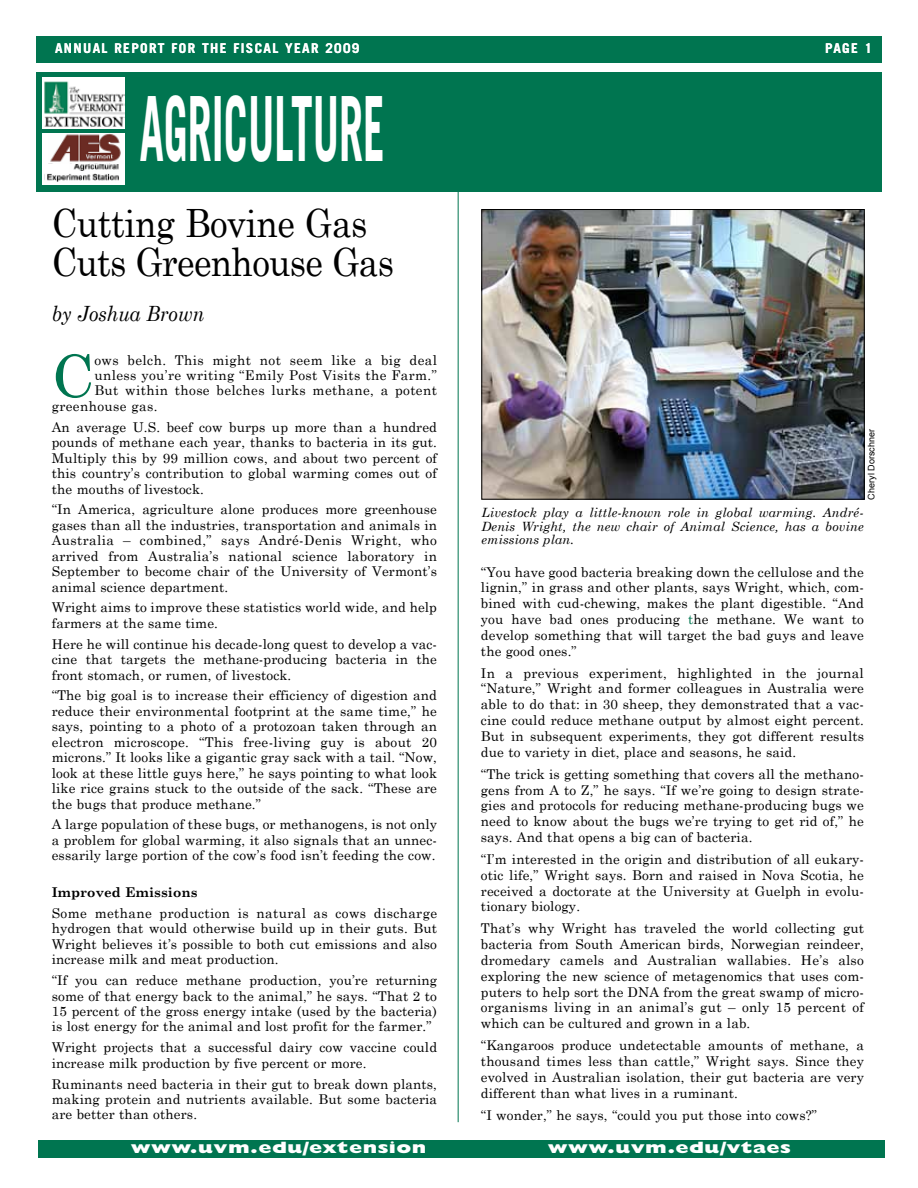
<style>
.page{position:relative;width:918px;height:1188px;background:#fff}
.page>*{position:absolute;margin:0;border:0;box-sizing:border-box;transform-origin:0 0}
.t1{font:700 90px "Trade Gothic";letter-spacing:.055em;color:#fff;scale:.48 1}
.t2{font:58.35px "Century Schoolbook";color:#007550}
.t3{font:39px/39px "Century Schoolbook";letter-spacing:-.02em;color:#000;scale:.9 1}
.t4{font:italic 21px "Century Schoolbook";color:#000;scale:.9 1}
.t5{font:800 16.5px "Gill Sans";letter-spacing:.02em;color:#fff;scale:1.3 1}
.t6{font:13.5px/15.5px "Century Schoolbook";letter-spacing:.01em;color:#000;text-align:justify}
.t7{font:13.5px "Century Schoolbook";letter-spacing:.03em;color:#000}
.t8{font:700 13.5px "Trade Gothic";letter-spacing:.1em;color:#fff}
.t9{font:700 13.5px "Century Schoolbook";letter-spacing:.01em;color:#000}
.t10{font:italic 12.75px/13.5px "Century Schoolbook";letter-spacing:.01em;color:#000;text-align:justify}
.t11{font:9px "Arial";color:#000}
.s1{color:#007550}
</style>
<div class="page">
<div style="left:38px;top:1140px;width:846px;height:18px;background:#007550"></div>
<div style="left:36px;top:36px;width:846px;height:27px;background:#007550"></div>
<hr style="left:458px;top:81px;width:1px;height:1041px;background:#007550">
<img style="left:484px;top:211px;width:379px;height:286px">
<div style="left:482px;top:209px;width:383px;height:290px;border:1px solid #000"></div>
<div style="left:36px;top:72px;width:846px;height:120px;background:#007550"></div>
<div style="left:42px;top:78px;width:83px;height:51px;background:#fff"></div>
<img style="left:44px;top:81px;width:81px;height:46px">
<div style="left:42px;top:133px;width:83px;height:51px;background:#fff"></div>
<img style="left:70px;top:163px;width:49px;height:8px">
<img style="left:47px;top:174px;width:72px;height:8px">
<img style="left:50px;top:133px;width:71px;height:29px">
<p class="t8" style="left:55px;top:40px;width:19px">A NNNU</p>
<p class="t8" style="left:93px;top:40px;width:40px">AL REPO</p>
<p class="t8" style="left:149px;top:40px;width:77px">RT FOR THE</p>
<p class="t8" style="left:233px;top:40px;width:128px">FISCAL YEAR 2009</p>
<p class="t8" style="left:825px;top:40px;width:49px">PAGE 1</p>
<h1 class="t1" style="left:140px;top:74px;width:512px">AGRIC ULTURE</h1>
<h3 class="t3" style="left:52px;top:203px;width:382px">Cutting Bovine Gas<br>Cuts Greenhouse Gas</h3>
<h3 class="t4" style="left:52px;top:301px;width:171px">by Joshua Brown</h3>
<h2 class="t2" style="left:52px;top:339px;width:44px">C</h2>
<p class="t7" style="left:94px;top:351px;width:344px">ows belch. This might not seem like a big deal</p>
<p class="t7" style="left:94px;top:367px;width:344px">unless you’re writing “Emily Post Visits the Farm.”</p>
<p class="t7" style="left:94px;top:382px;width:344px">But within those belches lurks methane, a potent</p>
<p class="t7" style="left:52px;top:398px;width:107px">greenhouse gas.</p>
<p class="t6" style="left:52px;top:419px;width:387px">An average U.S. beef cow burps up more than a hundred pounds of methane each year, thanks to bacteria in its gut.<br>Multiply this by 99 million cows, and about two percent of this country’s contribution to global warming comes out of the mouths of livestock.</p>
<p class="t6" style="left:52px;top:501px;width:387px">“In America, agriculture alone produces more greenhouse gases than all the industries, transportation and animals in Australia – combined,” says André-Denis Wright, who arrived from Australia’s national science laboratory in September to become chair of the University of Vermont’s animal science department.</p>
<p class="t6" style="left:52px;top:600px;width:387px">Wright aims to improve these statistics world wide, and help farmers at the same time.</p>
<p class="t6" style="left:52px;top:636px;width:387px">Here he will continue his decade-long quest to develop a vac&shy;cine that targets the methane-producing bacteria in the front stomach, or rumen, of livestock.</p>
<p class="t6" style="left:52px;top:688px;width:387px">“The big goal is to increase their efficiency of digestion and reduce their environmental footprint at the same time,” he says, pointing to a photo of a protozoan taken through an electron microscope. “This free-living guy is about 20 microns.” It looks like a gigantic gray sack with a tail. “Now, look at these little guys here,” he says pointing to what look like rice grains stuck to the outside of the sack. “These are the bugs that produce methane.”</p>
<p class="t6" style="left:52px;top:816px;width:387px">A large population of these bugs, or methanogens, is not only a problem for global warming, it also signals that an unnec&shy;essarily large portion of the cow’s food isn’t feeding the cow.</p>
<p class="t9" style="left:52px;top:884px;width:147px">Improved Emissions</p>
<p class="t6" style="left:52px;top:905px;width:387px">Some methane production is natural as cows discharge hydrogen that would otherwise build up in their guts. But Wright believes it’s possible to both cut emissions and also increase milk and meat production.</p>
<p class="t6" style="left:52px;top:972px;width:387px">“If you can reduce methane production, you’re returning some of that energy back to the animal,” he says. “That 2 to 15 percent of the gross energy intake (used by the bacteria) is lost energy for the animal and lost profit for the farmer.”</p>
<p class="t6" style="left:52px;top:1039px;width:387px">Wright projects that a successful dairy cow vaccine could increase milk production by five percent or more.</p>
<p class="t6" style="left:52px;top:1076px;width:387px">Ruminants need bacteria in their gut to break down plants, making protein and nutrients available. But some bacteria are better than others.</p>
<p class="t11" style="left:865px;top:500px;width:72px;rotate:-90deg">Cheryl Dorschner</p>
<p class="t10" style="left:482px;top:506px;width:384px">Livestock play a little-known role in global warming. André-Denis Wright, the new chair of Animal Science, has a bovine emissions plan.</p>
<p class="t6" style="left:481px;top:564px;width:385px">“You have good bacteria breaking down the cellulose and the lignin,” in grass and other plants, says Wright, which, com&shy;bined with cud-chewing, makes the plant digestible. “And you have bad ones producing <span class="s1">t</span>he methane. We want to develop something that will target the bad guys and leave the good ones.”</p>
<p class="t6" style="left:481px;top:665px;width:385px">In a previous experiment, highlighted in the journal “Nature,” Wright and former colleagues in Australia were able to do that: in 30 sheep, they demonstrated that a vac&shy;cine could reduce methane output by almost eight percent.<br>But in subsequent experiments, they got different results due to variety in diet, place and seasons, he said.</p>
<p class="t6" style="left:481px;top:766px;width:385px">“The trick is getting something that covers all the methano&shy;gens from A to Z,” he says. “If we’re going to design strate&shy;gies and protocols for reducing methane-producing bugs we need to know about the bugs we’re trying to get rid of,” he says. And that opens a big can of bacteria.</p>
<p class="t6" style="left:481px;top:851px;width:385px">“I’m interested in the origin and distribution of all eukary&shy;otic life,” Wright says. Born and raised in Nova Scotia, he received a doctorate at the University at Guelph in evolu&shy;tionary biology.</p>
<p class="t6" style="left:481px;top:920px;width:385px">That’s why Wright has traveled the world collecting gut bacteria from South American birds, Norwegian reindeer, dromedary camels and Australian wallabies. He’s also exploring the new science of metagenomics that uses com&shy;puters to help sort the DNA from the great swamp of micro&shy;organisms living in an animal’s gut – only 15 percent of which can be cultured and grown in a lab.</p>
<p class="t6" style="left:481px;top:1037px;width:385px">“Kangaroos produce undetectable amounts of methane, a thousand times less than cattle,” Wright says. Since they evolved in Australian isolation, their gut bacteria are very different than what lives in a ruminant.</p>
<p class="t6" style="left:481px;top:1107px;width:338px">“I wonder,” he says, “could you put those into cows?”</p>
<p class="t5" style="left:131px;top:1138px;width:229px">www.uvm.edu/extension</p>
<p class="t5" style="left:548px;top:1138px;width:189px">www.uvm.edu/vtaes</p>
</div>
